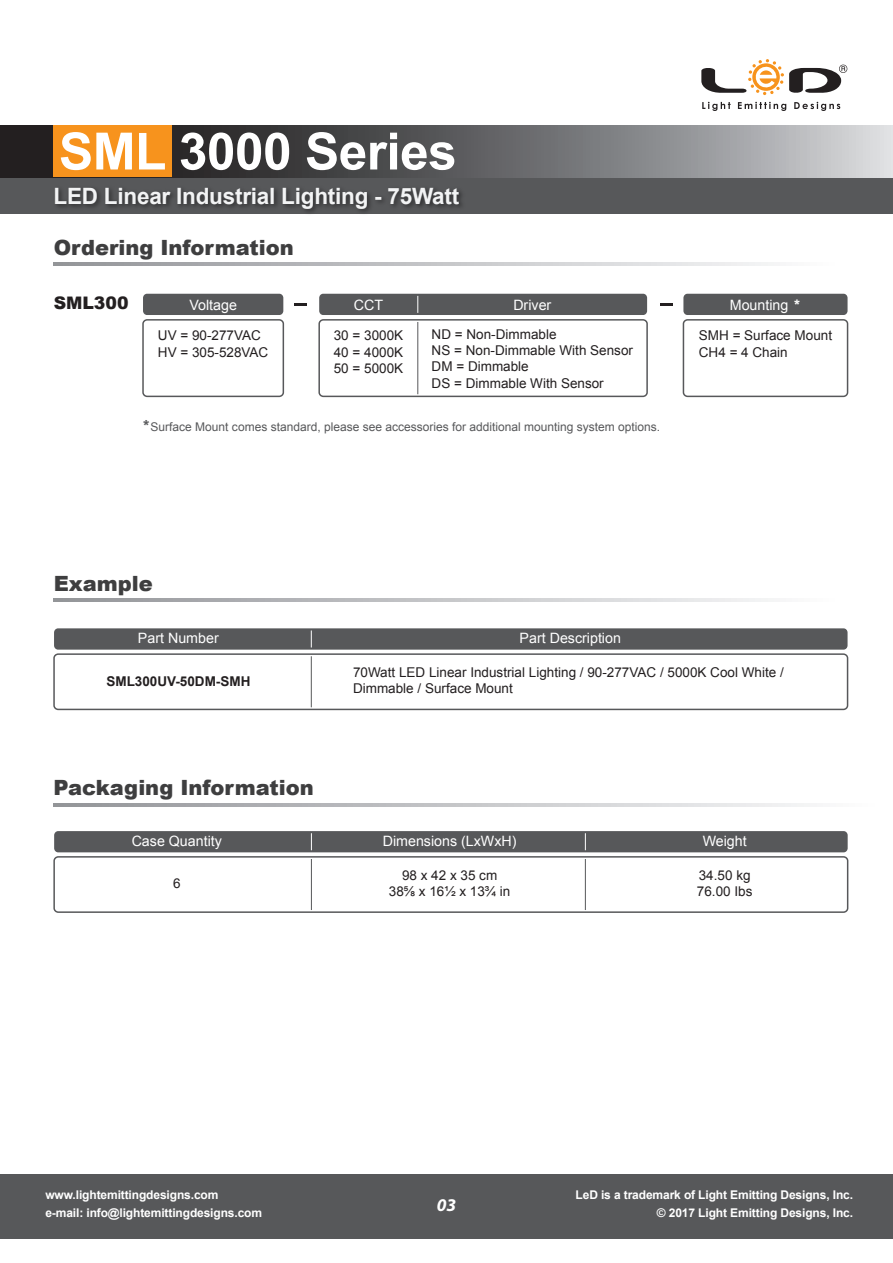
<style>
.page{position:relative;width:893px;height:1263px;background:#fff}
.page>*{position:absolute;margin:0;border:0;box-sizing:border-box;transform-origin:0 0}
.t1{font:700 51.45px "Arial";letter-spacing:-.01em;color:#fff}
.t2{font:700 22.5px "Arial";letter-spacing:-.01em;color:#f2f3f4}
.t3{font:900 21px "Arial";color:#3e3e3f}
.t4{font:italic 700 18px "Myriad Pro";color:#fff}
.t5{font:900 17.25px "Arial";color:#231f20}
.t6{font:14.25px "Arial";color:#fff}
.t7{font:13.5px/16.2px "Arial";color:#231f20}
.t8{font:700 13.5px "Arial";color:#231f20}
.t9{font:700 12px/18px "Arial";letter-spacing:-.01em;color:#fff;text-align:right}
.t10{font:12px "Arial";color:#57585a}
.s1{font-weight:900}
.s2{font-weight:900;font-size:15px;color:#58595b}
</style>
<div class="page">
<svg style="left:0;top:177px;width:893px;height:37px;background:#535456"></svg>
<svg style="left:1px;top:125px;width:892px;height:52px;background:#6e6e70"></svg>
<div style="left:54px;top:125px;width:118px;height:52px;background:#f7931d"></div>
<div style="left:0;top:1174px;width:893px;height:64px;background:#57585a"></div>
<svg style="left:54px;top:803px;width:756px;height:3px;background:#c2c3c6"></svg>
<div style="left:54px;top:831px;width:794px;height:21px;background:#57585a;border-radius:4px"></div>
<svg style="left:311px;top:833px;width:1px;height:17px"></svg>
<div style="left:53px;top:856px;width:795px;height:57px;border:2px solid #57585a;border-radius:4px"></div>
<hr style="left:311px;top:859px;width:1px;height:51px;background:#57585a">
<svg style="left:585px;top:833px;width:1px;height:17px"></svg>
<hr style="left:585px;top:859px;width:1px;height:51px;background:#57585a">
<svg style="left:701px;top:59px;width:146px;height:36px"></svg>
<svg style="left:702px;top:102px;width:29px;height:9px"></svg>
<svg style="left:738px;top:102px;width:48px;height:9px"></svg>
<svg style="left:794px;top:102px;width:46px;height:9px"></svg>
<svg style="left:54px;top:263px;width:720px;height:3px;background:#c2c3c6"></svg>
<svg style="left:54px;top:599px;width:720px;height:3px;background:#c2c3c6"></svg>
<div style="left:54px;top:628px;width:793px;height:22px;background:#57585a;border-radius:4px"></div>
<svg style="left:311px;top:630px;width:1px;height:17px"></svg>
<div style="left:53px;top:653px;width:795px;height:57px;border:2px solid #57585a;border-radius:4px"></div>
<hr style="left:311px;top:656px;width:1px;height:51px;background:#57585a">
<div style="left:143px;top:294px;width:140px;height:21px;background:#57585a;border-radius:4px"></div>
<div style="left:319px;top:294px;width:328px;height:21px;background:#57585a;border-radius:4px"></div>
<div style="left:683px;top:294px;width:164px;height:21px;background:#57585a;border-radius:4px"></div>
<svg style="left:294px;top:303px;width:13px;height:2px"></svg>
<svg style="left:660px;top:303px;width:13px;height:2px"></svg>
<svg style="left:417px;top:296px;width:1px;height:17px"></svg>
<div style="left:142px;top:319px;width:142px;height:78px;border:2px solid #57585a;border-radius:4px"></div>
<div style="left:683px;top:319px;width:165px;height:78px;border:2px solid #57585a;border-radius:4px"></div>
<div style="left:318px;top:319px;width:330px;height:78px;border:2px solid #57585a;border-radius:4px"></div>
<hr style="left:417px;top:322px;width:1px;height:72px;background:#57585a">
<h1 class="t1" style="left:59px;top:117px;width:399px">SML 3000 Series</h1>
<h2 class="t2" style="left:54px;top:181px;width:407px">LED Linear Industrial Lighting - 75Watt</h2>
<h3 class="t3" style="left:54px;top:232px;width:242px">Ordering Information</h3>
<p class="t5" style="left:54px;top:290px;width:76px">SML300</p>
<p class="t6" style="left:189px;top:296px;width:49px">Voltage</p>
<p class="t6" style="left:354px;top:296px;width:31px">CCT</p>
<p class="t6" style="left:513px;top:296px;width:39px">Driver</p>
<p class="t7" style="left:334px;top:328px;width:71px;text-align:justify">30 = 3000K 40 = 4000K 50 = 5000K</p>
<p class="t6" style="left:730px;top:296px;width:73px">Mounting <span class="s1">*</span></p>
<p class="t7" style="left:158px;top:328px;width:112px">UV = 90-277VAC<br>HV = 305-528VAC</p>
<p class="t7" style="left:432px;top:326px;width:203px">ND = Non-Dimmable<br>NS = Non-Dimmable With Sensor<br>DM = Dimmable<br>DS = Dimmable With Sensor</p>
<p class="t7" style="left:699px;top:328px;width:135px">SMH = Surface Mount<br>CH4 = 4 Chain</p>
<p class="t10" style="left:142px;top:419px;width:519px"><span class="s2">*</span>Surface Mount comes standard, please see accessories for additional mounting system options.</p>
<h3 class="t3" style="left:54px;top:568px;width:101px">Example</h3>
<p class="t6" style="left:138px;top:628px;width:82px">Part Number</p>
<p class="t6" style="left:520px;top:628px;width:103px">Part Description</p>
<p class="t8" style="left:106px;top:672px;width:146px">SML300UV-50DM-SMH</p>
<p class="t7" style="left:353px;top:664px;width:432px">70Watt LED Linear Industrial Lighting / 90-277VAC / 5000K Cool White /<br>Dimmable / Surface Mount</p>
<h3 class="t3" style="left:54px;top:772px;width:262px">Packaging Information</h3>
<p class="t6" style="left:132px;top:831px;width:92px">Case Quantity</p>
<p class="t6" style="left:383px;top:831px;width:135px">Dimensions (LxWxH)</p>
<p class="t6" style="left:703px;top:831px;width:46px">Weight</p>
<p class="t7" style="left:173px;top:876px;width:9px">6</p>
<p class="t7" style="left:389px;top:867px;width:123px;text-align:center">98 x 42 x 35 cm<br>38⅝ x 16½ x 13¾ in</p>
<p class="t7" style="left:697px;top:867px;width:57px">34.50 kg<br>76.00 Ibs</p>
<p class="t9" style="left:45px;top:1186px;width:218px;text-align:left">www.lightemittingdesigns.com<br>e-mail: info@lightemittingdesigns.com</p>
<h3 class="t4" style="left:437px;top:1194px;width:21px">03</h3>
<p class="t9" style="left:576px;top:1186px;width:279px">LeD is a trademark of Light Emitting Designs, Inc. © 2017 Light Emitting Designs, Inc.</p>
</div>
